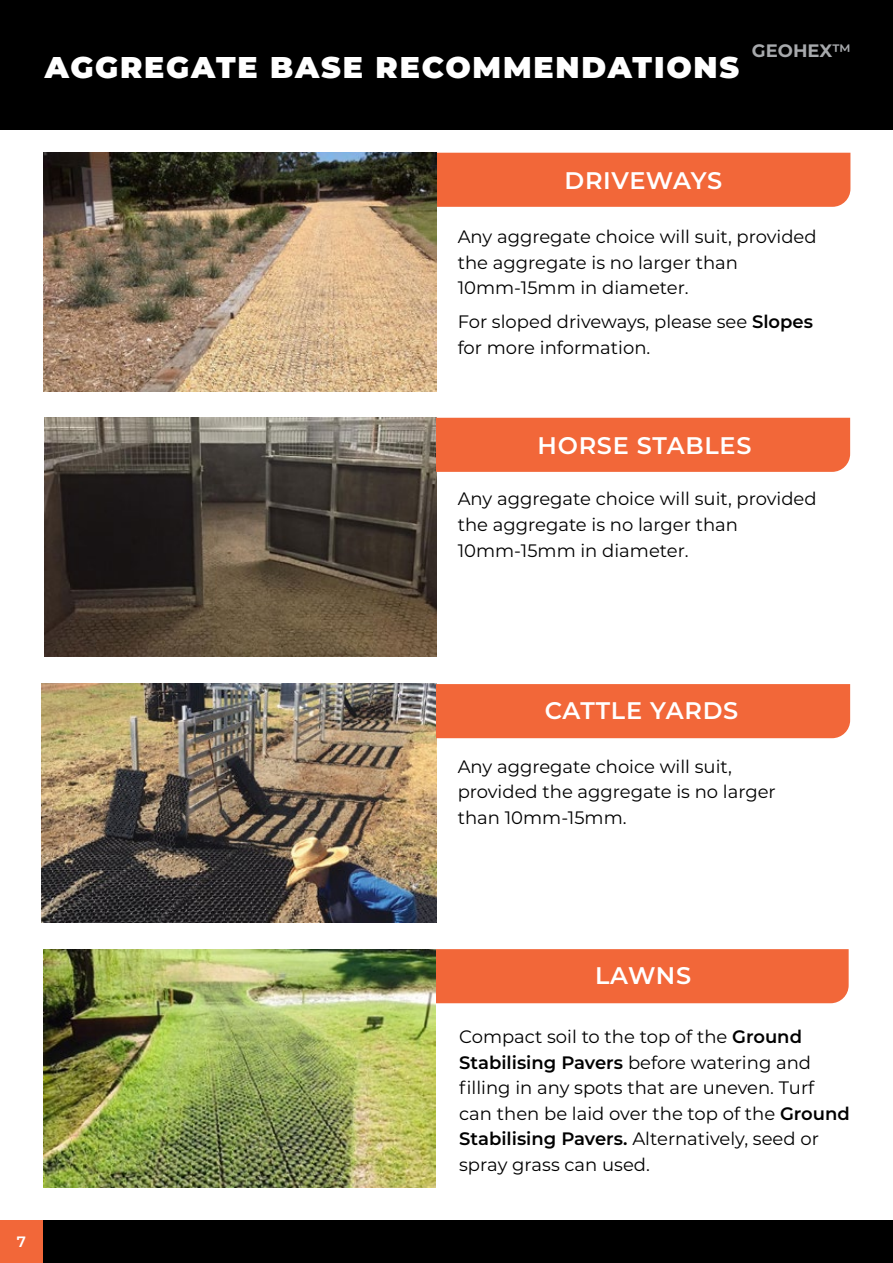
<style>
.page{position:relative;width:893px;height:1263px;background:#fff}
.page>*{position:absolute;margin:0;border:0;box-sizing:border-box;transform-origin:0 0}
.t1{font:900 30px "Montserrat";letter-spacing:.06em;color:#fff}
.t2{font:600 24px "Montserrat";letter-spacing:.03em;color:#fff}
.t3{font:18px/25.5px "Montserrat";color:#000}
.t4{font:700 18px "Montserrat";color:#a7a9ac}
.t5{font:600 15px "Montserrat";color:#fff}
.s1{font-weight:600}
</style>
<div class="page">
<div style="left:0;top:1221px;width:893px;height:42px;background:#000"></div>
<div style="left:0;top:1221px;width:43px;height:42px;background:#f26739"></div>
<div style="left:0;top:0;width:893px;height:129px;background:#000"></div>
<div style="left:437px;top:153px;width:413px;height:54px;background:#f26739"></div>
<img style="left:44px;top:153px;width:393px;height:238px">
<img style="left:45px;top:418px;width:392px;height:238px">
<img style="left:42px;top:683px;width:395px;height:239px">
<div style="left:436px;top:418px;width:414px;height:54px;background:#f26739"></div>
<div style="left:436px;top:684px;width:414px;height:54px;background:#f26739"></div>
<div style="left:436px;top:949px;width:413px;height:54px;background:#f26739"></div>
<img style="left:43px;top:949px;width:393px;height:239px">
<h1 class="t1" style="left:45px;top:45px;width:696px">AGGREGATE BASE RECOMMENDATIONS</h1>
<p class="t4" style="left:752px;top:37px;width:101px">GEOHEX<span class="s1">™</span></p>
<h2 class="t2" style="left:564px;top:163px;width:159px">DRIVEWAYS</h2>
<p class="t3" style="left:458px;top:223px;width:360px">Any aggregate choice will suit, provided the aggregate is no larger than<br>10mm-15mm in diameter.</p>
<p class="t3" style="left:458px;top:308px;width:357px">For sloped driveways, please see <span class="s1">Slopes </span>for more information.</p>
<h2 class="t2" style="left:538px;top:428px;width:215px">HORSE STABLES</h2>
<p class="t3" style="left:458px;top:486px;width:360px">Any aggregate choice will suit, provided the aggregate is no larger than<br>10mm-15mm in diameter.</p>
<p class="t5" style="left:17px;top:1231px;width:11px">7</p>
<h2 class="t2" style="left:545px;top:693px;width:195px">CATTLE YARDS</h2>
<p class="t3" style="left:458px;top:753px;width:320px">Any aggregate choice will suit, provided the aggregate is no larger than 10mm-15mm.</p>
<h2 class="t2" style="left:595px;top:958px;width:98px">LAWNS</h2>
<p class="t3" style="left:459px;top:1023px;width:392px">Compact soil to the top of the <span class="s1">Ground Stabilising Pavers</span> before watering and filling in any spots that are uneven. Turf can then be laid over the top of the <span class="s1">Ground Stabilising Pavers.</span> Alternatively, seed or spray grass can used.</p>
</div>
